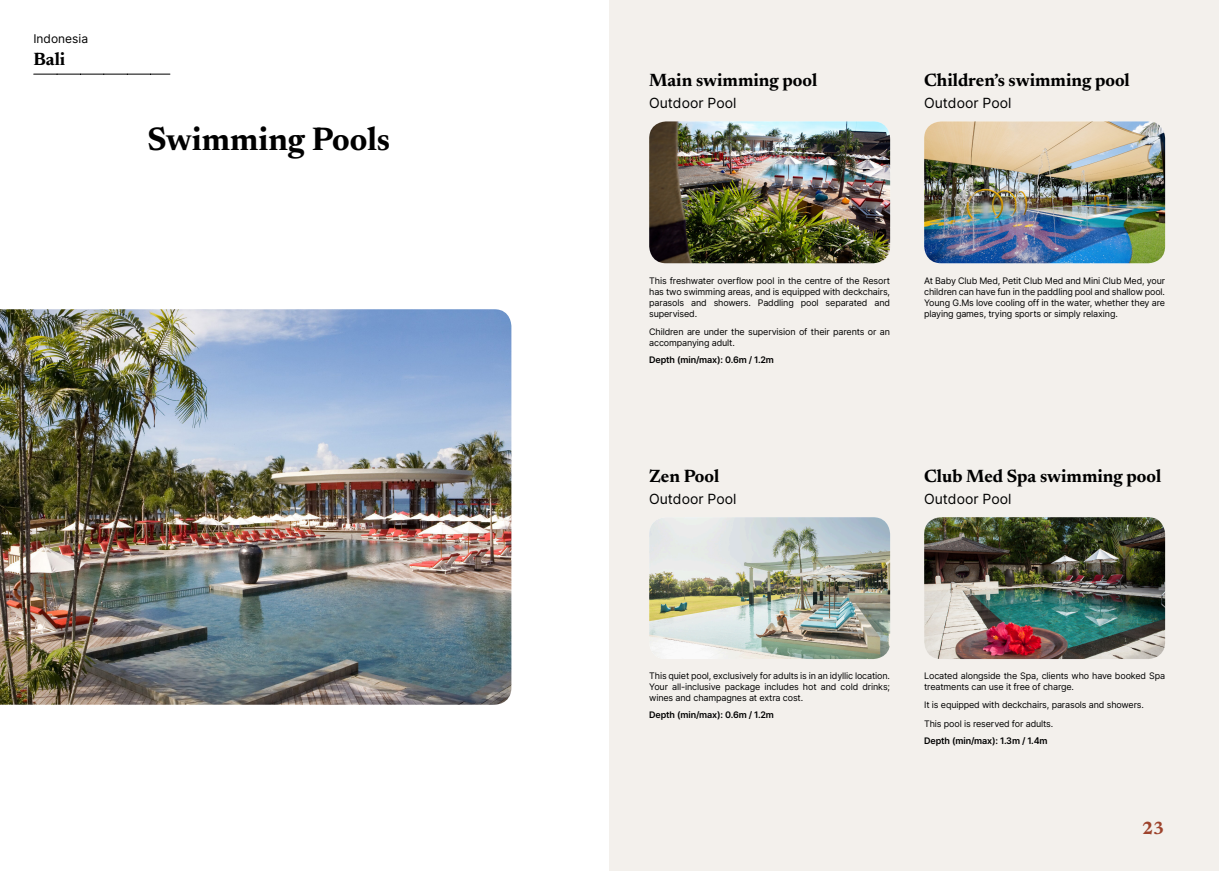
<style>
.page{position:relative;width:1219px;height:871px;background:#fff}
.page>*{position:absolute;margin:0;border:0;box-sizing:border-box;transform-origin:0 0}
.t1{font:700 33px "Newsreader 24 pt";color:#000}
.t2{font:700 18px "Newsreader 24 pt";color:#000}
.t3{font:700 18px "Newsreader 24 pt";color:#9d432c}
.t4{font:14px "Inter";color:#000}
.t5{font:12px "Inter";color:#000}
.t6{font:9px/11px "Inter";letter-spacing:-.015em;color:#000;text-align:justify}
.t7{font:600 9px "Inter";letter-spacing:-.015em;color:#000}
</style>
<div class="page">
<div style="left:609px;top:0;width:610px;height:870px;background:#f3f0ec"></div>
<img style="left:0;top:309px;width:511px;height:395px">
<img style="left:649px;top:121px;width:241px;height:142px">
<img style="left:649px;top:517px;width:241px;height:141px">
<img style="left:924px;top:121px;width:241px;height:142px">
<img style="left:924px;top:517px;width:241px;height:141px">
<svg style="left:34px;top:74px;width:136px;height:1px"></svg>
<h3 class="t5" style="left:33px;top:30px;width:56px">Indonesia</h3>
<h2 class="t2" style="left:33px;top:46px;width:33px">Bali</h2>
<h1 class="t1" style="left:147px;top:115px;width:244px">Swimming Pools</h1>
<h2 class="t2" style="left:649px;top:67px;width:170px">Main swimming pool</h2>
<h3 class="t4" style="left:649px;top:92px;width:89px">Outdoor Pool</h3>
<h2 class="t2" style="left:924px;top:67px;width:207px">Children’s swimming pool</h2>
<h3 class="t4" style="left:924px;top:92px;width:89px">Outdoor Pool</h3>
<p class="t6" style="left:649px;top:274px;width:242px">This freshwater overflow pool in the centre of the Resort has two swimming areas, and is equipped with deckchairs, parasols and showers. Paddling pool separated and supervised.</p>
<p class="t6" style="left:649px;top:325px;width:242px">Children are under the supervision of their parents or an accompanying adult.</p>
<p class="t7" style="left:649px;top:353px;width:126px">Depth (min/max): 0.6m / 1.2m</p>
<p class="t6" style="left:924px;top:274px;width:242px">At Baby Club Med, Petit Club Med and Mini Club Med, your children can have fun in the paddling pool and shallow pool.<br>Young G.Ms love cooling off in the water, whether they are playing games, trying sports or simply relaxing.</p>
<h2 class="t2" style="left:649px;top:463px;width:72px">Zen Pool</h2>
<h3 class="t4" style="left:649px;top:488px;width:89px">Outdoor Pool</h3>
<h2 class="t2" style="left:924px;top:463px;width:239px">Club Med Spa swimming pool</h2>
<h3 class="t4" style="left:924px;top:488px;width:89px">Outdoor Pool</h3>
<p class="t6" style="left:649px;top:670px;width:242px">This quiet pool, exclusively for adults is in an idyllic location.<br>Your all-inclusive package includes hot and cold drinks; wines and champagnes at extra cost.</p>
<p class="t7" style="left:649px;top:708px;width:126px">Depth (min/max): 0.6m / 1.2m</p>
<p class="t6" style="left:924px;top:670px;width:242px">Located alongside the Spa, clients who have booked Spa treatments can use it free of charge.</p>
<p class="t6" style="left:924px;top:695px;width:221px;line-height:18.1px">It is equipped with deckchairs, parasols and showers.<br>This pool is reserved for adults.</p>
<p class="t7" style="left:924px;top:733px;width:125px">Depth (min/max): 1.3m / 1.4m</p>
<h2 class="t3" style="left:1142px;top:814px;width:24px">23</h2>
</div>
